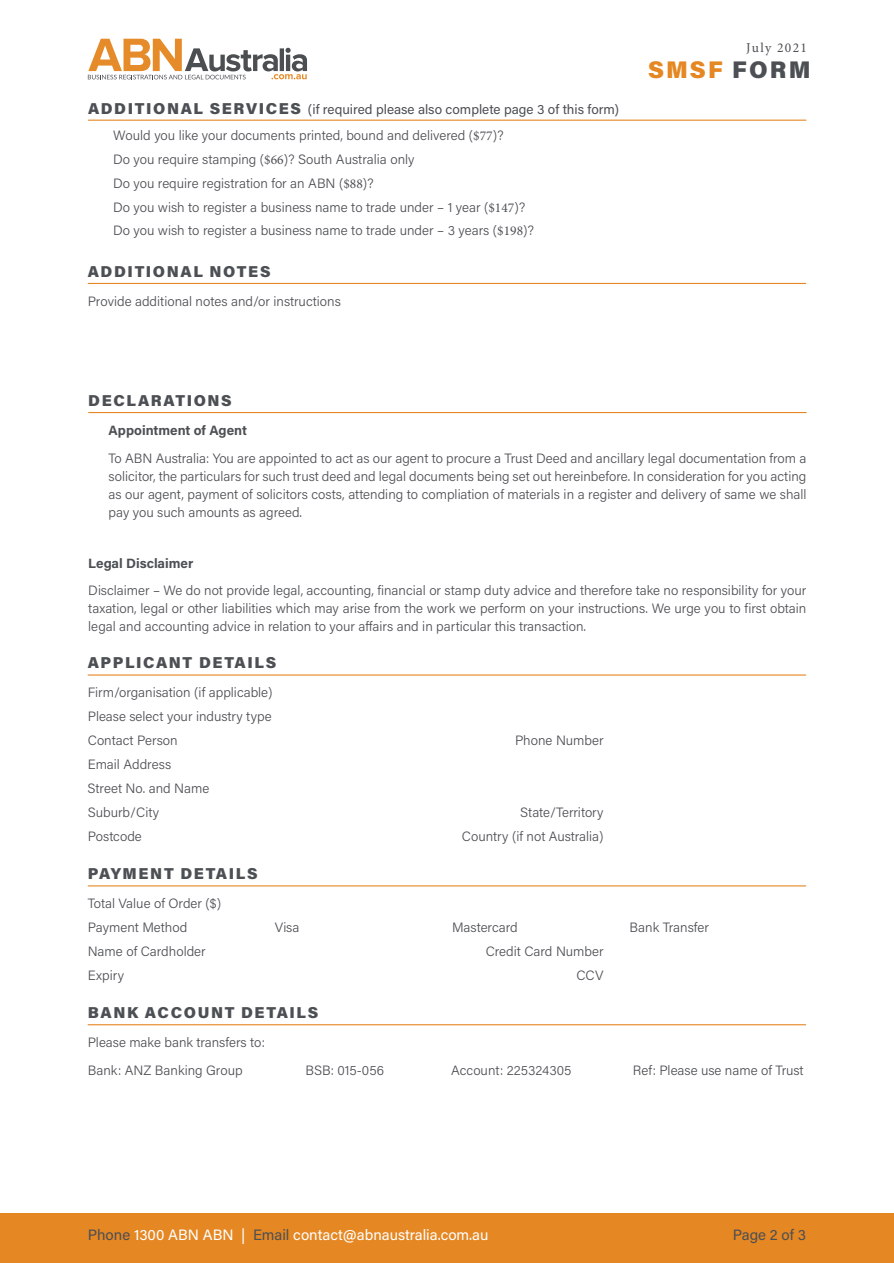
<style>
.page{position:relative;width:894px;height:1263px;background:#fff}
.page>*{position:absolute;margin:0;border:0;box-sizing:border-box;transform-origin:0 0}
.t1{font:900 24px "Acumin Pro";letter-spacing:.085em;color:#e58723}
.t2{font:900 15.75px "Acumin Pro";letter-spacing:.1em;color:#4c4f53}
.t3{font:15px "Acumin Pro";color:#fff}
.t4{font:15px "Acumin Pro";color:#4c4f53}
.t5{font:300 13.5px/24px "Acumin Pro";color:#4c4f53}
.t6{font:700 13.5px "Acumin Pro";color:#4c4f53}
.t7{font:13.5px "Minion Pro";letter-spacing:.1em;color:#4c4f53}
.s1{font-weight:900;font-size:15.75px}
.s2{font-weight:400}
.s3{font-family:"Minion Pro";font-weight:400}
.s4{color:#4c4f53}
</style>
<div class="page">
<div style="left:0;top:1213px;width:893px;height:50px;background:#e58723"></div>
<svg style="left:88px;top:39px;width:219px;height:40px"></svg>
<hr style="left:88px;top:120px;width:718px;height:1px;background:#e58723">
<hr style="left:88px;top:283px;width:717px;height:1px;background:#e58723">
<hr style="left:88px;top:412px;width:718px;height:1px;background:#e58723">
<hr style="left:88px;top:674px;width:717px;height:1px;background:#e58723">
<hr style="left:88px;top:885px;width:717px;height:1px;background:#e58723">
<hr style="left:88px;top:1024px;width:717px;height:1px;background:#e58723">
<p class="t5" style="left:113px;top:95px;width:507px;line-height:26px;text-indent:-25px"><span class="s1">ADDITIONAL SERVICES</span> <span class="s2">(if required please also complete page 3 of this form)<br></span>Would you like your documents printed, bound and delivered (<span class="s3">$77</span>)?</p>
<p class="t5" style="left:113px;top:146px;width:422px">Do you require stamping (<span class="s3">$66</span>)? South Australia only<br>Do you require registration for an ABN (<span class="s3">$88</span>)?<br>Do you wish to register a business name to trade under – 1 year (<span class="s3">$147</span>)?<br>Do you wish to register a business name to trade under – 3 years (<span class="s3">$198</span>)?</p>
<p class="t2" style="left:88px;top:260px;width:184px">ADDITIONAL NOTES</p>
<p class="t5" style="left:88px;top:288px;width:254px">Provide additional notes and/or instructions</p>
<p class="t7" style="left:745px;top:39px;width:63px">July 2021</p>
<h1 class="t1" style="left:647px;top:53px;width:164px">SMSF <span class="s4">FORM</span></h1>
<p class="t2" style="left:88px;top:389px;width:145px">DECLARATIONS</p>
<p class="t6" style="left:108px;top:420px;width:140px">Appointment of Agent</p>
<p class="t5" style="left:108px;top:449px;width:699px;line-height:18px;text-align:justify">To ABN Australia: You are appointed to act as our agent to procure a Trust Deed and ancillary legal documentation from a solicitor, the particulars for such trust deed and legal documents being set out hereinbefore. In consideration for you acting as our agent, payment of solicitors costs, attending to compliation of materials in a register and delivery of same we shall pay you such amounts as agreed.</p>
<p class="t6" style="left:88px;top:554px;width:107px">Legal Disclaimer</p>
<p class="t5" style="left:88px;top:581px;width:719px;line-height:18px;text-align:justify">Disclaimer – We do not provide legal, accounting, financial or stamp duty advice and therefore take no responsibility for your taxation, legal or other liabilities which may arise from the work we perform on your instructions. We urge you to first obtain legal and accounting advice in relation to your affairs and in particular this transaction.</p>
<p class="t2" style="left:88px;top:652px;width:190px">APPLICANT DETAILS</p>
<p class="t5" style="left:88px;top:680px;width:186px">Firm/organisation (if applicable)<br>Please select your industry type</p>
<p class="t5" style="left:88px;top:728px;width:91px">Contact Person</p>
<p class="t5" style="left:515px;top:728px;width:90px">Phone Number</p>
<p class="t5" style="left:88px;top:752px;width:85px">Email Address</p>
<p class="t5" style="left:87px;top:776px;width:123px">Street No. and Name</p>
<p class="t5" style="left:88px;top:800px;width:73px">Suburb/City</p>
<p class="t5" style="left:520px;top:800px;width:85px">State/Territory</p>
<p class="t5" style="left:88px;top:824px;width:56px">Postcode</p>
<p class="t5" style="left:462px;top:824px;width:143px">Country (if not Australia)</p>
<p class="t2" style="left:88px;top:862px;width:171px">PAYMENT DETAILS</p>
<p class="t5" style="left:88px;top:891px;width:135px">Total Value of Order ($)<br>Payment Method</p>
<p class="t5" style="left:275px;top:915px;width:26px">Visa</p>
<p class="t5" style="left:452px;top:915px;width:67px">Mastercard</p>
<p class="t5" style="left:629px;top:915px;width:81px">Bank Transfer</p>
<p class="t5" style="left:88px;top:939px;width:119px">Name of Cardholder</p>
<p class="t5" style="left:485px;top:939px;width:119px">Credit Card Number</p>
<p class="t5" style="left:88px;top:963px;width:38px">Expiry</p>
<p class="t5" style="left:576px;top:963px;width:29px">CCV</p>
<p class="t2" style="left:88px;top:1001px;width:232px">BANK ACCOUNT DETAILS</p>
<p class="t5" style="left:88px;top:1027px;width:178px;line-height:28.3px">Please make bank transfers to:<br>Bank: ANZ Banking Group</p>
<p class="t5" style="left:305px;top:1057px;width:80px">BSB: 015-056</p>
<p class="t5" style="left:451px;top:1057px;width:122px">Account: 225324305</p>
<p class="t5" style="left:632px;top:1057px;width:172px">Ref: Please use name of Trust</p>
<p class="t3" style="left:88px;top:1224px;width:402px"><span class="s4">Phone</span> 1300 ABN ABN | <span class="s4">Email</span> contact@abnaustralia.com.au</p>
<p class="t4" style="left:732px;top:1224px;width:75px">Page 2 of 3</p>
</div>
